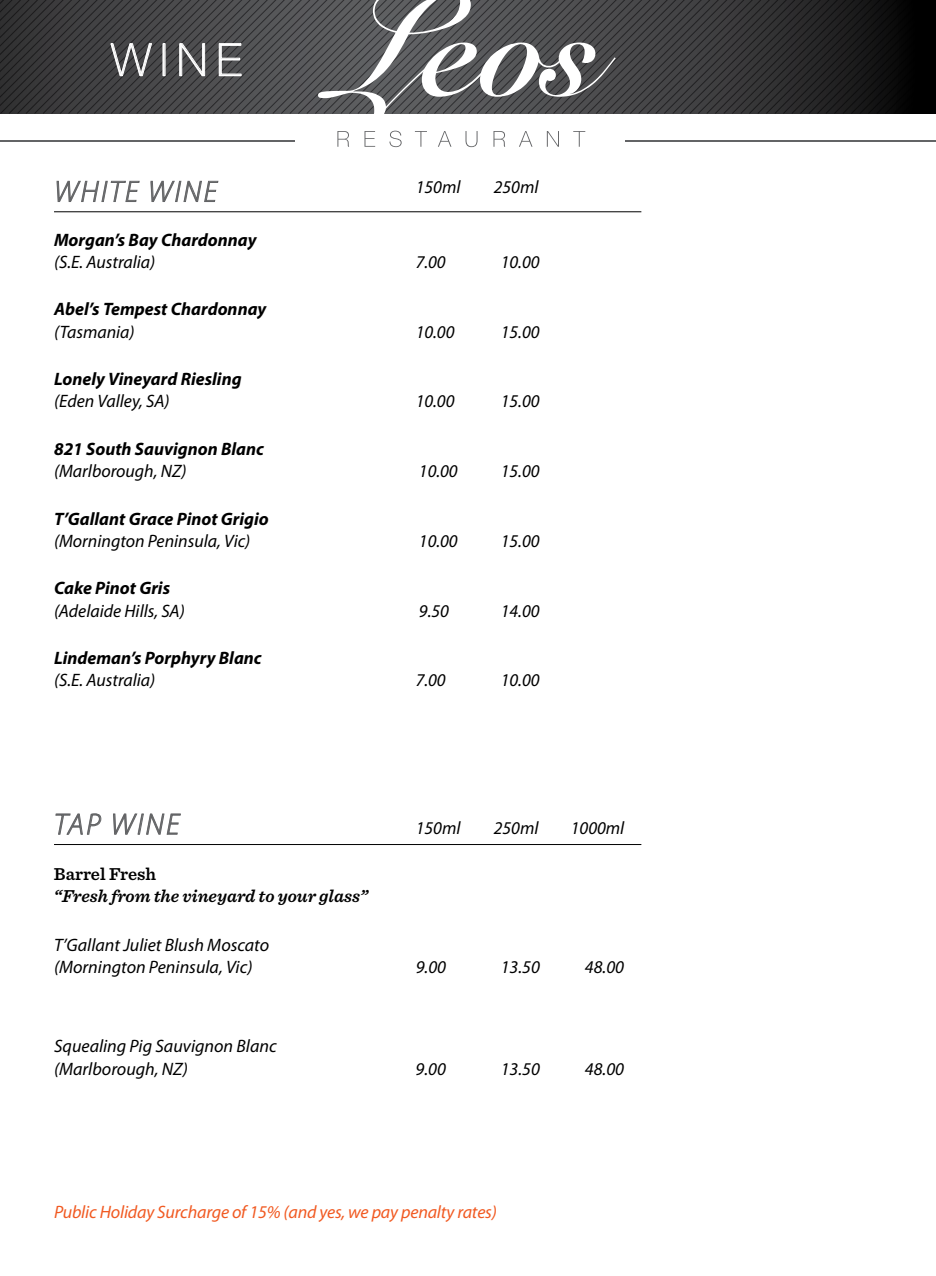
<style>
.page{position:relative;width:936px;height:1276px;background:#fff}
.page>*{position:absolute;margin:0;border:0;box-sizing:border-box;transform-origin:0 0}
.t1{font:100 45px "Helvetica Neue LT";color:#fff}
.t2{font:italic 300 30px "Myriad Pro";letter-spacing:.075em;color:#636466}
.t3{font:italic 18px/22.5px "Myriad Pro";color:#000}
.t4{font:italic 700 18px "Myriad Pro";color:#000}
.t5{font:italic 18px "Myriad Pro";letter-spacing:-.01em;color:#f15a22}
.t6{font:italic 600 18px "Sentinel";color:#000}
.t7{font:600 18px "Sentinel";color:#000}
</style>
<div class="page">
<svg style="left:337px;top:131px;width:12px;height:16px"></svg>
<svg style="left:364px;top:131px;width:11px;height:16px"></svg>
<svg style="left:389px;top:131px;width:12px;height:16px"></svg>
<svg style="left:415px;top:131px;width:12px;height:16px"></svg>
<svg style="left:438px;top:131px;width:13px;height:16px"></svg>
<svg style="left:465px;top:131px;width:12px;height:16px"></svg>
<svg style="left:493px;top:131px;width:12px;height:16px"></svg>
<svg style="left:519px;top:131px;width:13px;height:16px"></svg>
<svg style="left:547px;top:131px;width:12px;height:16px"></svg>
<svg style="left:573px;top:131px;width:12px;height:16px"></svg>
<hr style="left:0;top:140px;width:295px;height:2px;background:#636466">
<hr style="left:625px;top:140px;width:310px;height:2px;background:#636466">
<svg style="left:0;top:0;width:936px;height:114px"></svg>
<svg style="left:55px;top:813px;width:47px;height:22px"></svg>
<svg style="left:113px;top:813px;width:68px;height:22px"></svg>
<hr style="left:54px;top:844px;width:587px;height:1px;background:#000">
<svg style="left:56px;top:180px;width:84px;height:22px"></svg>
<svg style="left:150px;top:180px;width:69px;height:33px"></svg>
<hr style="left:54px;top:211px;width:587px;height:1px;background:#000">
<h1 class="t1" style="left:111px;top:34px;width:132px">WINE</h1>
<h2 class="t2" style="left:54px;top:173px;width:164px">WHITE WINE</h2>
<p class="t3" style="left:415px;top:175px;width:46px">150ml</p>
<p class="t3" style="left:493px;top:175px;width:46px">250ml</p>
<p class="t4" style="left:54px;top:228px;width:204px">Morgan’s Bay Chardonnay</p>
<p class="t3" style="left:54px;top:250px;width:103px">(S.E. Australia)</p>
<p class="t3" style="left:415px;top:250px;width:32px">7.00</p>
<p class="t3" style="left:500px;top:250px;width:40px">10.00</p>
<p class="t4" style="left:54px;top:297px;width:214px">Abel’s Tempest Chardonnay</p>
<p class="t3" style="left:54px;top:320px;width:82px">(Tasmania)</p>
<p class="t3" style="left:415px;top:320px;width:40px">10.00</p>
<p class="t3" style="left:500px;top:320px;width:40px">15.00</p>
<p class="t4" style="left:54px;top:367px;width:189px">Lonely Vineyard Riesling</p>
<p class="t3" style="left:54px;top:390px;width:117px">(Eden Valley, SA)</p>
<p class="t3" style="left:415px;top:390px;width:40px">10.00</p>
<p class="t3" style="left:500px;top:390px;width:40px">15.00</p>
<p class="t4" style="left:54px;top:437px;width:211px">821 South Sauvignon Blanc</p>
<p class="t3" style="left:54px;top:459px;width:134px">(Marlborough, NZ)</p>
<p class="t3" style="left:419px;top:459px;width:40px">10.00</p>
<p class="t3" style="left:500px;top:459px;width:40px">15.00</p>
<p class="t4" style="left:54px;top:507px;width:216px">T’Gallant Grace Pinot Grigio</p>
<p class="t3" style="left:54px;top:529px;width:198px">(Mornington Peninsula, Vic)</p>
<p class="t3" style="left:419px;top:529px;width:40px">10.00</p>
<p class="t3" style="left:500px;top:529px;width:40px">15.00</p>
<p class="t4" style="left:54px;top:576px;width:118px">Cake Pinot Gris</p>
<p class="t3" style="left:54px;top:599px;width:132px">(Adelaide Hills, SA)</p>
<p class="t3" style="left:419px;top:599px;width:32px">9.50</p>
<p class="t3" style="left:500px;top:599px;width:40px">14.00</p>
<p class="t4" style="left:54px;top:646px;width:209px">Lindeman’s Porphyry Blanc</p>
<p class="t3" style="left:54px;top:669px;width:103px">(S.E. Australia)</p>
<p class="t3" style="left:415px;top:669px;width:32px">7.00</p>
<p class="t3" style="left:500px;top:669px;width:40px">10.00</p>
<h2 class="t2" style="left:54px;top:806px;width:127px">TAP WINE</h2>
<p class="t3" style="left:415px;top:816px;width:46px">150ml</p>
<p class="t3" style="left:493px;top:816px;width:46px">250ml</p>
<p class="t3" style="left:570px;top:816px;width:55px">1000ml</p>
<p class="t7" style="left:54px;top:859px;width:104px">Barrel Fresh</p>
<p class="t6" style="left:54px;top:882px;width:315px">“Fresh from the vineyard to your glass”</p>
<p class="t3" style="left:54px;top:933px;width:217px">T’Gallant Juliet Blush Moscato (Mornington Peninsula, Vic)</p>
<p class="t3" style="left:54px;top:1034px;width:224px">Squealing Pig Sauvignon Blanc (Marlborough, NZ)</p>
<p class="t3" style="left:415px;top:955px;width:32px">9.00</p>
<p class="t3" style="left:500px;top:955px;width:41px">13.50</p>
<p class="t3" style="left:585px;top:955px;width:41px">48.00</p>
<p class="t3" style="left:415px;top:1057px;width:32px">9.00</p>
<p class="t3" style="left:500px;top:1057px;width:41px">13.50</p>
<p class="t3" style="left:584px;top:1057px;width:41px">48.00</p>
<p class="t5" style="left:54px;top:1201px;width:444px">Public Holiday Surcharge of 15% (and yes, we pay penalty rates)</p>
</div>
